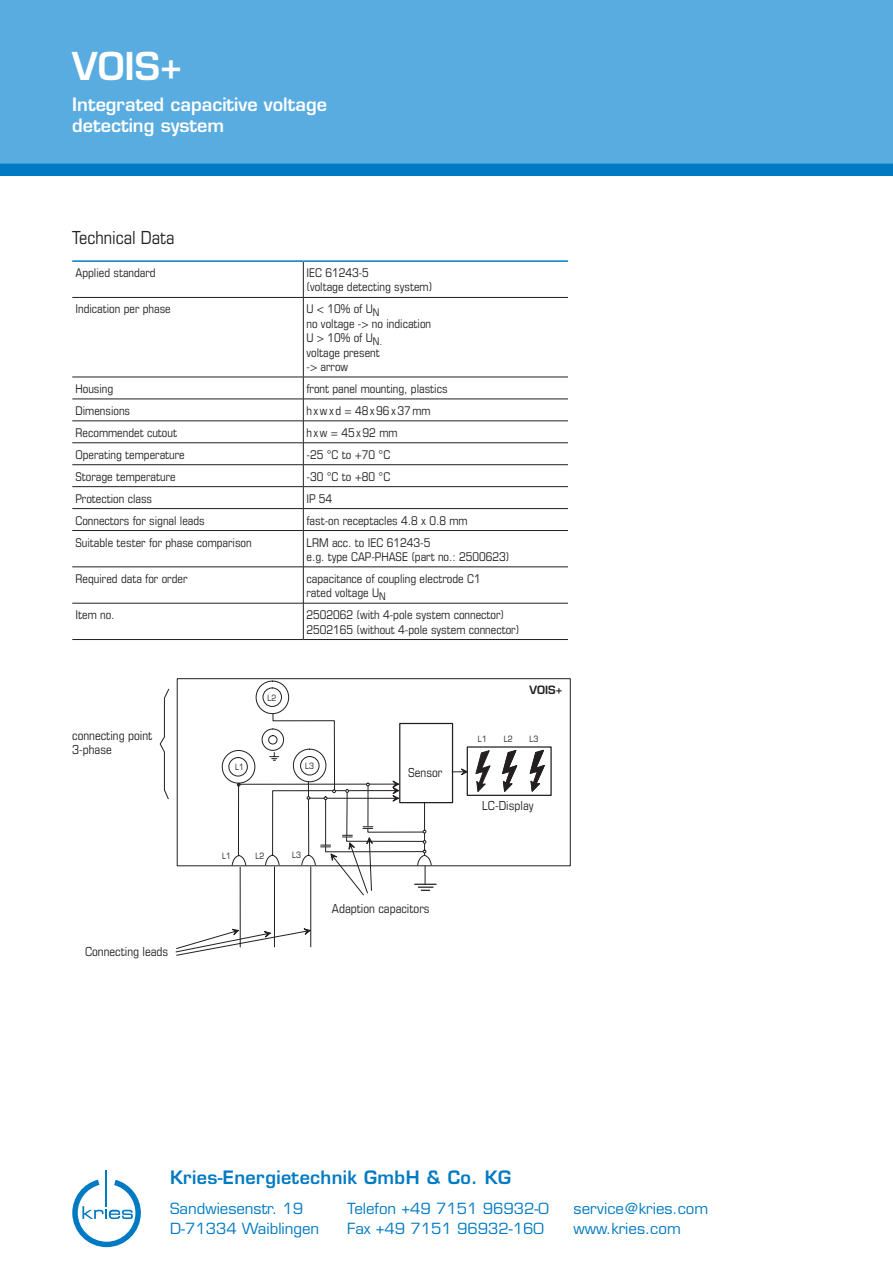
<style>
.page{position:relative;width:893px;height:1263px;background:#fff}
.page>*{position:absolute;margin:0;border:0;box-sizing:border-box;transform-origin:0 0}
.Header_Title{font:600 37.5px "Eurostile";color:#fff}
.Header_Caption{font:600 18px "Eurostile";color:#fff}
.t1{font:600 18px "Eurostile";letter-spacing:.02em;color:#007ac2}
.Text_variable{font:condensed 18px "Eurostile";color:#231f20}
.t2{font:15px "Eurostile LT Std";color:#007ac2}
.t3{font:condensed 12.45px/14.9px "Eurostile";color:#231f20}
.Text_Table_black{font:condensed 12px/14.4px "Eurostile";color:#231f20}
.Text_Table_black-2{font:condensed 12px "Eurostile";letter-spacing:.125em;color:#231f20}
.t4{font:600 11.25px "Eurostile";color:#231f20}
.t5{font:condensed 8.7px "Eurostile";color:#231f20}
</style>
<div class="page">
<div style="left:0;top:0;width:893px;height:163px;background:#59ace0"></div>
<svg style="left:72px;top:1180px;width:69px;height:67px"></svg>
<hr style="left:105px;top:1170px;width:2px;height:37px;background:#007ac2">
<svg style="left:0;top:163px;width:893px;height:13px;background:#047cc3"></svg>
<hr style="left:303px;top:262px;width:1px;height:35px;background:#231f20">
<hr style="left:72px;top:297px;width:231px;height:1px;background:#231f20">
<hr style="left:303px;top:297px;width:265px;height:1px;background:#231f20">
<hr style="left:303px;top:298px;width:1px;height:79px;background:#231f20">
<hr style="left:72px;top:377px;width:231px;height:1px;background:#231f20">
<hr style="left:303px;top:377px;width:265px;height:1px;background:#231f20">
<hr style="left:72px;top:399px;width:231px;height:1px;background:#231f20">
<hr style="left:303px;top:399px;width:265px;height:1px;background:#231f20">
<hr style="left:72px;top:421px;width:231px;height:1px;background:#231f20">
<hr style="left:303px;top:421px;width:265px;height:1px;background:#231f20">
<hr style="left:72px;top:442px;width:231px;height:1px;background:#231f20">
<hr style="left:303px;top:442px;width:265px;height:1px;background:#231f20">
<hr style="left:72px;top:464px;width:231px;height:1px;background:#231f20">
<hr style="left:303px;top:464px;width:265px;height:1px;background:#231f20">
<hr style="left:72px;top:486px;width:231px;height:1px;background:#231f20">
<hr style="left:303px;top:486px;width:265px;height:1px;background:#231f20">
<hr style="left:72px;top:508px;width:231px;height:1px;background:#231f20">
<hr style="left:303px;top:508px;width:265px;height:1px;background:#231f20">
<svg style="left:303px;top:377px;width:1px;height:153px"></svg>
<hr style="left:72px;top:530px;width:231px;height:1px;background:#231f20">
<hr style="left:303px;top:530px;width:265px;height:1px;background:#231f20">
<hr style="left:303px;top:531px;width:1px;height:36px;background:#231f20">
<hr style="left:72px;top:567px;width:231px;height:1px;background:#231f20">
<hr style="left:303px;top:567px;width:265px;height:1px;background:#231f20">
<hr style="left:303px;top:567px;width:1px;height:36px;background:#231f20">
<hr style="left:72px;top:603px;width:231px;height:1px;background:#231f20">
<hr style="left:303px;top:603px;width:265px;height:1px;background:#231f20">
<hr style="left:72px;top:260px;width:231px;height:2px;background:#007ac2">
<hr style="left:303px;top:260px;width:265px;height:2px;background:#007ac2">
<hr style="left:303px;top:603px;width:1px;height:36px;background:#231f20">
<hr style="left:72px;top:639px;width:231px;height:1px;background:#231f20">
<hr style="left:303px;top:639px;width:265px;height:1px;background:#231f20">
<div style="left:177px;top:678px;width:394px;height:188px;border:1px solid #231f20"></div>
<svg style="left:256px;top:681px;width:33px;height:33px"></svg>
<div style="left:263px;top:688px;width:19px;height:18px;background:#fff;border:1px solid #231f20;border-radius:50%"></div>
<svg style="left:160px;top:689px;width:9px;height:110px"></svg>
<div style="left:399px;top:723px;width:54px;height:80px;border:1px solid #231f20"></div>
<div style="left:467px;top:746px;width:85px;height:50px;background:#fff;border:1px solid #231f20"></div>
<svg style="left:452px;top:769px;width:15px;height:6px"></svg>
<svg style="left:476px;top:751px;width:14px;height:41px"></svg>
<svg style="left:503px;top:750px;width:14px;height:41px"></svg>
<svg style="left:530px;top:750px;width:14px;height:41px"></svg>
<svg style="left:176px;top:713px;width:260px;height:242px"></svg>
<p class="Header_Title" style="left:72px;top:42px;width:111px">VOIS+</p>
<p class="Header_Caption" style="left:72px;top:93px;width:256px">Integrated capacitive voltage</p>
<p class="Header_Caption" style="left:72px;top:114px;width:153px">detecting system</p>
<p class="Text_variable" style="left:72px;top:227px;width:104px">Technical Data</p>
<p class="Text_Table_black" style="left:75px;top:265px;width:82px">Applied standard</p>
<p class="Text_Table_black" style="left:306px;top:265px;width:127px">IEC 61243-5<br>(voltage detecting system)</p>
<p class="Text_Table_black" style="left:75px;top:302px;width:97px">Indication per phase</p>
<p class="Text_Table_black" style="left:306px;top:302px;width:74px">U &lt; 10% of U<sub>N</sub></p>
<p class="Text_Table_black" style="left:306px;top:316px;width:126px">no voltage -&gt; no indication</p>
<p class="Text_Table_black" style="left:306px;top:330px;width:77px">U &gt; 10% of U<sub>N. </sub>voltage present</p>
<p class="Text_Table_black" style="left:306px;top:359px;width:43px">-&gt; arrow</p>
<p class="Text_Table_black" style="left:75px;top:381px;width:39px">Housing</p>
<p class="Text_Table_black" style="left:306px;top:381px;width:143px">front panel mounting, plastics</p>
<p class="Text_Table_black" style="left:75px;top:403px;width:56px">Dimensions</p>
<p class="Text_Table_black-2" style="left:306px;top:403px;width:126px">hxwxd = 48x96x37mm</p>
<p class="Text_Table_black" style="left:75px;top:425px;width:103px">Recommendet cutout</p>
<p class="Text_Table_black-2" style="left:306px;top:425px;width:92px">hxw = 45x92 mm</p>
<p class="Text_Table_black" style="left:75px;top:447px;width:111px">Operating temperature</p>
<p class="Text_Table_black" style="left:306px;top:447px;width:85px">-25 °C to +70 °C</p>
<p class="Text_Table_black" style="left:75px;top:469px;width:102px">Storage temperature</p>
<p class="Text_Table_black" style="left:306px;top:469px;width:85px">-30 °C to +80 °C</p>
<p class="Text_Table_black" style="left:75px;top:491px;width:78px">Protection class</p>
<p class="Text_Table_black" style="left:306px;top:491px;width:27px">IP 54</p>
<p class="Text_Table_black" style="left:75px;top:513px;width:131px">Connectors for signal leads</p>
<p class="Text_Table_black" style="left:306px;top:513px;width:163px">fast-on receptacles 4.8 x 0.8 mm</p>
<p class="Text_Table_black" style="left:75px;top:535px;width:178px">Suitable tester for phase comparison</p>
<p class="Text_Table_black" style="left:306px;top:535px;width:204px">LRM acc. to IEC 61243-5<br>e.g. type CAP-PHASE (part no.: 2500623)</p>
<p class="Text_Table_black" style="left:75px;top:571px;width:113px">Required data for order</p>
<p class="Text_Table_black" style="left:306px;top:571px;width:176px">capacitance of coupling electrode C1</p>
<p class="Text_Table_black" style="left:306px;top:585px;width:81px">rated voltage U<sub>N</sub></p>
<p class="Text_Table_black" style="left:75px;top:607px;width:41px">Item no.</p>
<p class="Text_Table_black" style="left:306px;top:607px;width:199px">2502062 (with 4-pole system connector)</p>
<p class="Text_Table_black" style="left:306px;top:622px;width:214px">2502165 (without 4-pole system connector)</p>
<p class="t5" style="left:267px;top:692px;width:10px">L2</p>
<p class="t4" style="left:529px;top:683px;width:34px">VOIS+</p>
<p class="t3" style="left:72px;top:727px;width:82px">connecting point<br>3-phase</p>
<p class="t3" style="left:85px;top:944px;width:85px">Connecting leads</p>
<p class="t5" style="left:235px;top:762px;width:10px">L1</p>
<p class="t5" style="left:305px;top:760px;width:10px">L3</p>
<p class="t3" style="left:408px;top:765px;width:36px">Sensor</p>
<p class="t5" style="left:222px;top:851px;width:10px">L1</p>
<p class="t5" style="left:255px;top:850px;width:10px">L2</p>
<p class="t5" style="left:292px;top:850px;width:10px">L3</p>
<p class="t3" style="left:332px;top:901px;width:99px">Adaption capacitors</p>
<p class="t5" style="left:478px;top:734px;width:10px">L1</p>
<p class="t5" style="left:504px;top:734px;width:10px">L2</p>
<p class="t5" style="left:529px;top:734px;width:10px">L3</p>
<p class="t3" style="left:482px;top:798px;width:53px">LC-Display</p>
<h2 class="t1" style="left:170px;top:1166px;width:343px">Kries-Energietechnik GmbH &amp; Co. KG</h2>
<p class="t2" style="left:170px;top:1200px;width:134px">Sandwiesenstr. 19</p>
<p class="t2" style="left:347px;top:1200px;width:203px">Telefon +49 7151 96932-0</p>
<p class="t2" style="left:574px;top:1200px;width:136px">service@kries.com</p>
<p class="t2" style="left:170px;top:1219px;width:151px">D-71334 Waiblingen</p>
<p class="t2" style="left:347px;top:1219px;width:198px">Fax +49 7151 96932-160</p>
<p class="t2" style="left:574px;top:1219px;width:109px">www.kries.com</p>
</div>
